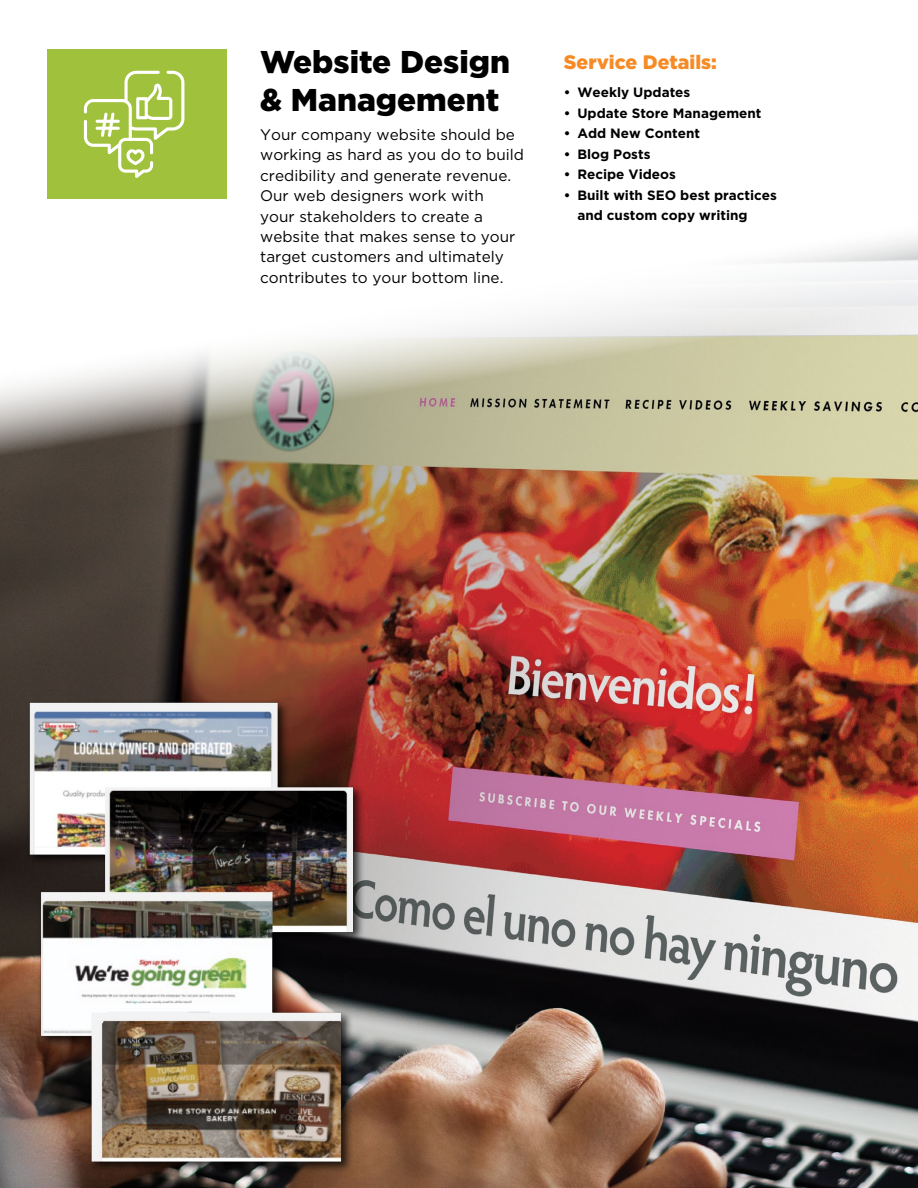
<style>
.page{position:relative;width:918px;height:1188px;background:#fff}
.page>*{position:absolute;margin:0;border:0;box-sizing:border-box;transform-origin:0 0}
.t1{font:900 31.5px/38.4px "Gotham";color:#000}
.t2{font:900 19.5px "Gotham";color:#f68b26}
.t3{font:15.3px/20.4px "Gotham";color:#000}
.t4{font:700 13.5px/20.4px "Gotham";color:#000}
</style>
<div class="page">
<img style="left:0;top:238px;width:918px;height:950px">
<div style="left:48px;top:50px;width:179px;height:149px;background:#a0c13b"></div>
<svg style="left:84px;top:71px;width:100px;height:107px"></svg>
<div style="left:26px;top:699px;width:339px;height:474px;background:#000;opacity:.75"></div>
<img style="left:3px;top:702px;width:367px;height:459px">
<h1 class="t1" style="left:260px;top:42px;width:252px">Website Design &amp; Management</h1>
<p class="t3" style="left:260px;top:124px;width:265px">Your company website should be working as hard as you do to build credibility and generate revenue.<br>Our web designers work with<br>your stakeholders to create a website that makes sense to your target customers and ultimately contributes to your bottom line.</p>
<p class="t2" style="left:564px;top:50px;width:155px">Service Details:</p>
<p class="t4" style="left:564px;top:82px;width:128px">• Weekly Updates</p>
<p class="t4" style="left:564px;top:102px;width:199px">• Update Store Management</p>
<p class="t4" style="left:564px;top:123px;width:138px">• Add New Content</p>
<p class="t4" style="left:564px;top:143px;width:88px">• Blog Posts</p>
<p class="t4" style="left:564px;top:164px;width:114px">• Recipe Videos</p>
<p class="t4" style="left:577px;top:184px;width:201px;text-indent:-14px">• Built with SEO best practices and custom copy writing</p>
</div>
